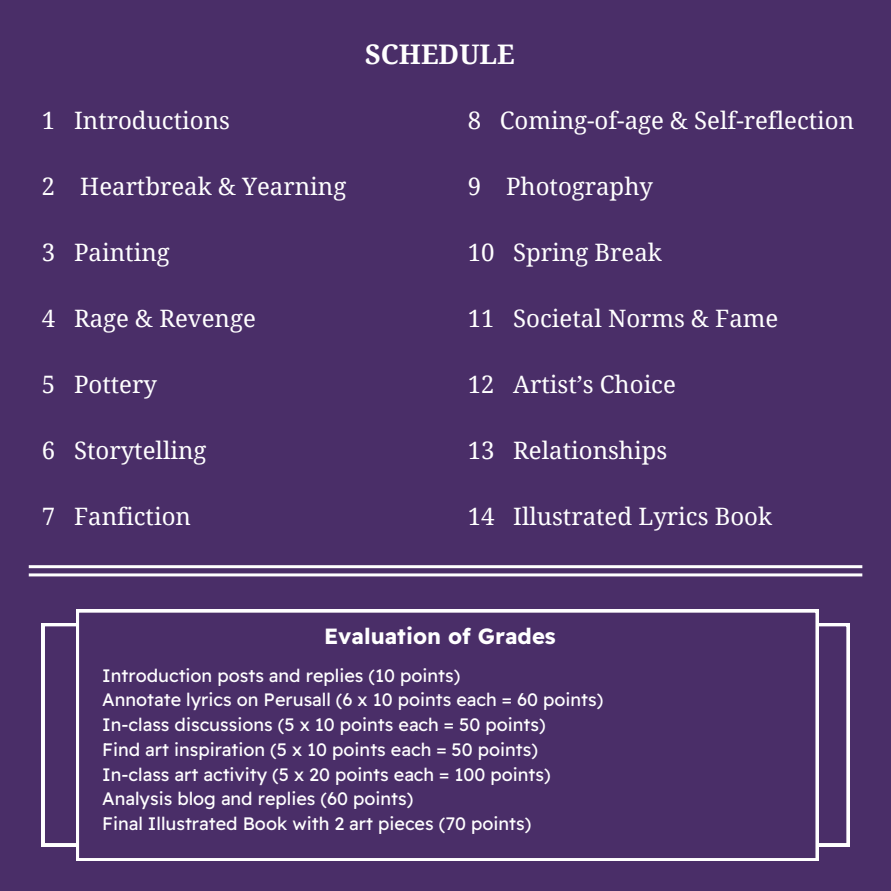
<style>
.page{position:relative;width:891px;height:891px;background:#4a2e68}
.page>*{position:absolute;margin:0;border:0;box-sizing:border-box;transform-origin:0 0}
.t1{font:700 27px "Droid Serif";color:#fff}
.t2{font:24px "Droid Serif";color:#fff}
.t3{font:700 22px "Readex Pro";color:#fff}
.t4{font:18px "Readex Pro";color:#fff}
</style>
<div class="page">
<hr style="left:29px;top:565px;width:833px;height:3px;background:#fff">
<hr style="left:29px;top:573px;width:833px;height:3px;background:#fff">
<svg style="left:42px;top:623px;width:807px;height:223px"></svg>
<svg style="left:76px;top:610px;width:742px;height:251px"></svg>
<h1 class="t1" style="left:365px;top:39px;width:151px">SCHEDULE</h1>
<h3 class="t2" style="left:42px;top:107px;width:190px">1 Introductions</h3>
<p class="t2" style="left:468px;top:107px;width:388px">8 Coming-of-age &amp; Self-reflection</p>
<h3 class="t2" style="left:42px;top:173px;width:306px">2 Heartbreak &amp; Yearning</h3>
<p class="t2" style="left:468px;top:173px;width:187px">9 Photography</p>
<h3 class="t2" style="left:42px;top:239px;width:129px">3 Painting</h3>
<p class="t2" style="left:468px;top:239px;width:196px">10 Spring Break</p>
<h3 class="t2" style="left:42px;top:305px;width:215px">4 Rage &amp; Revenge</h3>
<p class="t2" style="left:468px;top:305px;width:312px">11 Societal Norms &amp; Fame</p>
<h3 class="t2" style="left:42px;top:371px;width:117px">5 Pottery</h3>
<p class="t2" style="left:468px;top:371px;width:210px">12 Artist’s Choice</p>
<h3 class="t2" style="left:42px;top:437px;width:166px">6 Storytelling</h3>
<p class="t2" style="left:468px;top:437px;width:201px">13 Relationships</p>
<h3 class="t2" style="left:42px;top:503px;width:151px">7 Fanfiction</h3>
<p class="t2" style="left:468px;top:503px;width:306px">14 Illustrated Lyrics Book</p>
<p class="t3" style="left:324px;top:622px;width:233px">Evaluation of Grades</p>
<h3 class="t4" style="left:102px;top:664px;width:360px">Introduction posts and replies (10 points)</h3>
<h3 class="t4" style="left:102px;top:688px;width:503px">Annotate lyrics on Perusall (6 x 10 points each = 60 points)</h3>
<h3 class="t4" style="left:102px;top:713px;width:445px">In-class discussions (5 x 10 points each = 50 points)</h3>
<h3 class="t4" style="left:102px;top:738px;width:437px">Find art inspiration (5 x 10 points each = 50 points)</h3>
<h3 class="t4" style="left:102px;top:763px;width:450px">In-class art activity (5 x 20 points each = 100 points)</h3>
<h3 class="t4" style="left:102px;top:787px;width:313px">Analysis blog and replies (60 points)</h3>
<h3 class="t4" style="left:102px;top:812px;width:431px">Final Illustrated Book with 2 art pieces (70 points)</h3>
</div>
